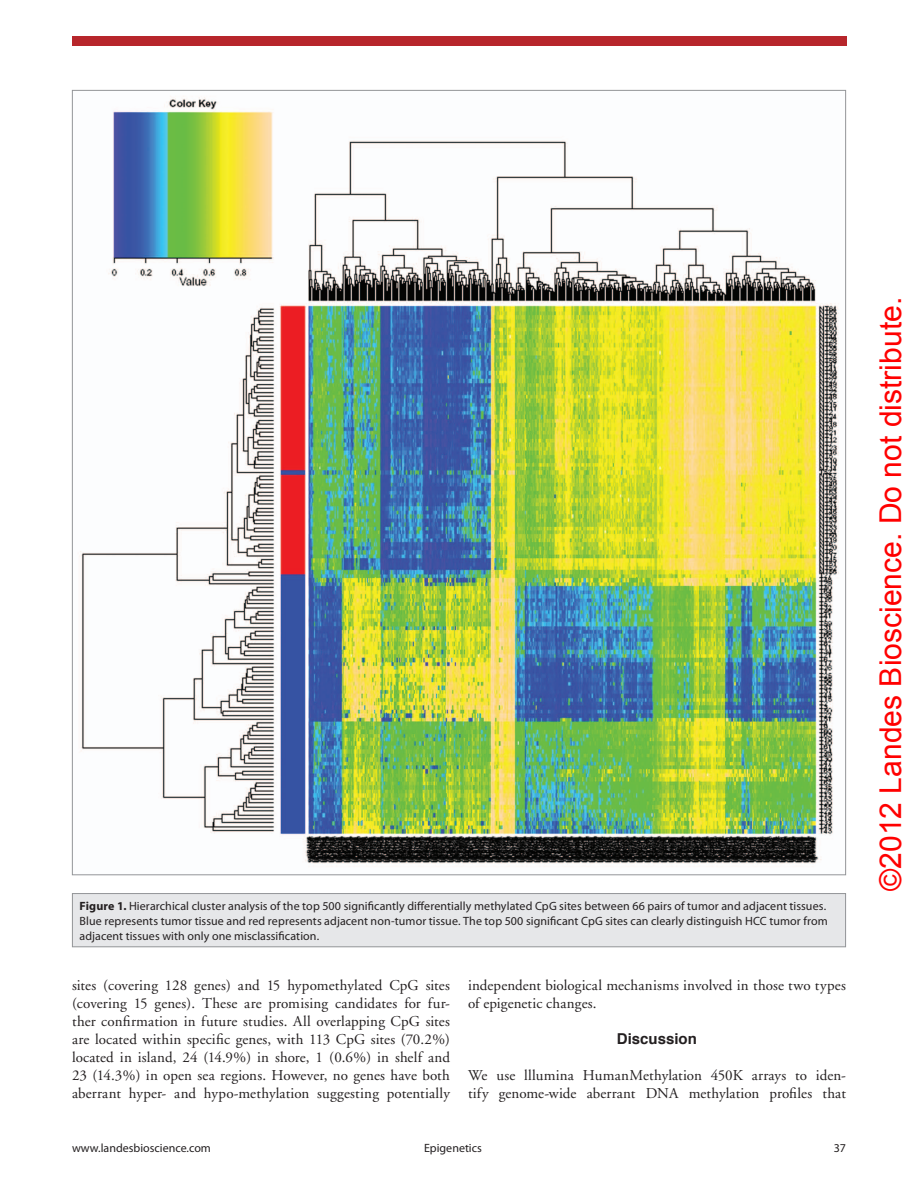
<style>
.page{position:relative;width:918px;height:1188px;background:#fff}
.page>*{position:absolute;margin:0;border:0;box-sizing:border-box;transform-origin:0 0}
.t1{font:30.15px "Arial";color:#f00}
.t2{font:15px/18px "Adobe Garamond";letter-spacing:.01em;color:#231f20}
.t3{font:700 15px "Helvetica";color:#231f20}
.t4{font:12px/15px "Myriad Pro";letter-spacing:.005em;color:#231f20}
.s1{font-weight:700}
</style>
<div class="page">
<div style="left:72px;top:36px;width:774px;height:10px;background:#b7262b"></div>
<img style="left:79px;top:96px;width:760px;height:771px">
<div style="left:72px;top:894px;width:774px;height:53px;background:#e6e7e9"></div>
<div style="left:72px;top:893px;width:774px;height:54px;border:1px solid #939598"></div>
<p class="t4" style="left:80px;top:898px;width:748px"><span class="s1">Figure 1.</span> Hierarchical cluster analysis of the top 500 significantly differentially methylated CpG sites between 66 pairs of tumor and adjacent tissues.<br>Blue represents tumor tissue and red represents adjacent non-tumor tissue. The top 500 significant CpG sites can clearly distinguish HCC</p>
<p class="t4" style="left:769px;top:913px;width:60px">tumor from</p>
<p class="t4" style="left:80px;top:928px;width:241px">adjacent tissues with only one misclassification.</p>
<p class="t2" style="left:72px;top:977px;width:380px;text-align:justify">sites (covering 128 genes) and 15 hypomethylated CpG sites (covering 15 genes). These are promising candidates for fur&shy;ther confirmation in future studies. All overlapping CpG sites are located within specific genes, with 113 CpG sites (70.2%) located in island, 24 (14.9%) in shore, 1 (0.6%) in shelf and 23 (14.3%) in open sea regions. However, no genes have both aberrant hyper- and hypo-methylation suggesting potentially</p>
<p class="t2" style="left:468px;top:977px;width:379px">independent biological mechanisms involved in those two types of epigenetic changes.</p>
<p class="t3" style="left:617px;top:1027px;width:82px">Discussion</p>
<p class="t2" style="left:468px;top:1067px;width:379px">We use lllumina HumanMethylation 450K arrays to iden&shy;tify genome-wide aberrant DNA methylation profiles that</p>
<p class="t4" style="left:72px;top:1140px;width:140px">www.landesbioscience.com</p>
<p class="t4" style="left:424px;top:1140px;width:59px">Epigenetics</p>
<p class="t4" style="left:834px;top:1140px;width:14px">37</p>
<h1 class="t1" style="left:871px;top:891px;width:595px;rotate:-90deg">©2012 Landes Bioscience. Do not distribute.</h1>
</div>
